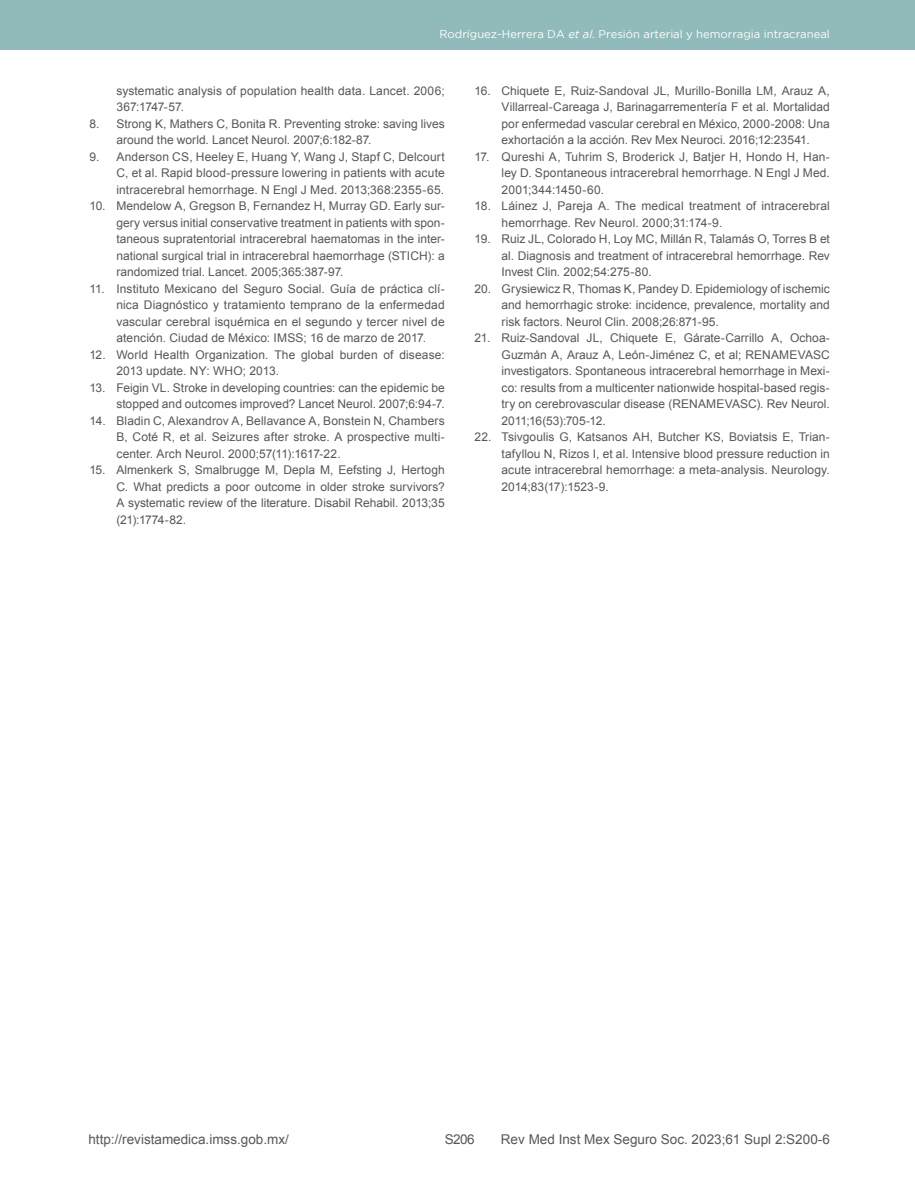
<style>
.page{position:relative;width:915px;height:1191px;background:#fff}
.page>*{position:absolute;margin:0;border:0;box-sizing:border-box;transform-origin:0 0}
.t1{font:13.5px "Arial";color:#575756}
.t2{font:12px/16.5px "Arial";letter-spacing:.005em;color:#575756;text-align:justify}
.t3{font:11.25px "Gotham";color:#fff}
.s1{font-style:italic}
</style>
<div class="page">
<div style="left:0;top:0;width:914px;height:50px;background:#91baba"></div>
<p class="t3" style="left:439px;top:28px;width:392px">Rodríguez-Herrera DA <span class="s1">et al.</span> Presión arterial y hemorragia intracraneal</p>
<p class="t2" style="left:116px;top:82px;width:330px">systematic analysis of population health data. Lancet. 2006;<br>367:1747-57.</p>
<p class="t2" style="left:116px;top:115px;width:330px;text-indent:-27px">8. Strong K, Mathers C, Bonita R. Preventing stroke: saving lives around the world. Lancet Neurol. 2007;6:182-87.</p>
<p class="t2" style="left:116px;top:148px;width:330px;text-indent:-27px">9. Anderson CS, Heeley E, Huang Y, Wang J, Stapf C, Delcourt C, et al. Rapid blood-pressure lowering in patients with acute intracerebral hemorrhage. N Engl J Med. 2013;368:2355-65.</p>
<p class="t2" style="left:116px;top:198px;width:330px;text-indent:-27px">10. Mendelow A, Gregson B, Fernandez H, Murray GD. Early sur&shy;gery versus initial conservative treatment in patients with spon&shy;taneous supratentorial intracerebral haematomas in the inter&shy;national surgical trial in intracerebral haemorrhage (STICH): a randomized trial. Lancet. 2005;365:387-97.</p>
<p class="t2" style="left:116px;top:280px;width:330px;text-indent:-27px">11. Instituto Mexicano del Seguro Social. Guía de práctica clí&shy;nica Diagnóstico y tratamiento temprano de la enfermedad vascular cerebral isquémica en el segundo y tercer nivel de atención. Ciudad de México: IMSS; 16 de marzo de 2017.</p>
<p class="t2" style="left:116px;top:346px;width:330px;text-indent:-27px">12. World Health Organization. The global burden of disease:<br>2013 update. NY: WHO; 2013.</p>
<p class="t2" style="left:89px;top:379px;width:357px;text-align:right">13. Feigin VL. Stroke in developing countries: can the epidemic be stopped and outcomes improved? Lancet Neurol. 2007;6:94-7.</p>
<p class="t2" style="left:116px;top:412px;width:330px;text-indent:-27px">14. Bladin C, Alexandrov A, Bellavance A, Bonstein N, Chambers B, Coté R, et al. Seizures after stroke. A prospective multi&shy;center. Arch Neurol. 2000;57(11):1617-22.</p>
<p class="t2" style="left:116px;top:462px;width:330px;text-indent:-27px">15. Almenkerk S, Smalbrugge M, Depla M, Eefsting J, Hertogh C. What predicts a poor outcome in older stroke survivors?<br>A systematic review of the literature. Disabil Rehabil. 2013;35 (21):1774-82.</p>
<p class="t2" style="left:501px;top:82px;width:330px;text-indent:-27px">16. Chiquete E, Ruiz-Sandoval JL, Murillo-Bonilla LM, Arauz A, Villarreal-Careaga J, Barinagarrementería F et al. Mortalidad por enfermedad vascular cerebral en México, 2000-2008: Una exhortación a la acción. Rev Mex Neuroci. 2016;12:23541.</p>
<p class="t2" style="left:501px;top:148px;width:330px;text-indent:-27px">17. Qureshi A, Tuhrim S, Broderick J, Batjer H, Hondo H, Han&shy;ley D. Spontaneous intracerebral hemorrhage. N Engl J Med.<br>2001;344:1450-60.</p>
<p class="t2" style="left:501px;top:198px;width:330px;text-indent:-27px">18. Láinez J, Pareja A. The medical treatment of intracerebral hemorrhage. Rev Neurol. 2000;31:174-9.</p>
<p class="t2" style="left:501px;top:231px;width:330px;text-indent:-27px">19. Ruiz JL, Colorado H, Loy MC, Millán R, Talamás O, Torres B et al. Diagnosis and treatment of intracerebral hemorrhage. Rev Invest Clin. 2002;54:275-80.</p>
<p class="t2" style="left:501px;top:280px;width:330px;text-indent:-27px">20. Grysiewicz R, Thomas K, Pandey D. Epidemiology of ischemic and hemorrhagic stroke: incidence, prevalence, mortality and risk factors. Neurol Clin. 2008;26:871-95.</p>
<p class="t2" style="left:501px;top:330px;width:330px;text-indent:-27px">21. Ruiz-Sandoval JL, Chiquete E, Gárate-Carrillo A, Ochoa-Guzmán A, Arauz A, León-Jiménez C, et al; RENAMEVASC investigators. Spontaneous intracerebral hemorrhage in Mexi&shy;co: results from a multicenter nationwide hospital-based regis&shy;try on cerebrovascular disease (RENAMEVASC). Rev Neurol.<br>2011;16(53):705-12.</p>
<p class="t2" style="left:501px;top:429px;width:330px;text-indent:-27px">22. Tsivgoulis G, Katsanos AH, Butcher KS, Boviatsis E, Trian&shy;tafyllou N, Rizos I, et al. Intensive blood pressure reduction in acute intracerebral hemorrhage: a meta-analysis. Neurology.<br>2014;83(17):1523-9.</p>
<p class="t1" style="left:88px;top:1130px;width:202px">http://revistamedica.imss.gob.mx/</p>
<p class="t1" style="left:500px;top:1130px;width:330px">Rev Med Inst Mex Seguro Soc. 2023;61 Supl 2:S200-6</p>
<p class="t1" style="left:444px;top:1130px;width:31px">S206</p>
</div>
